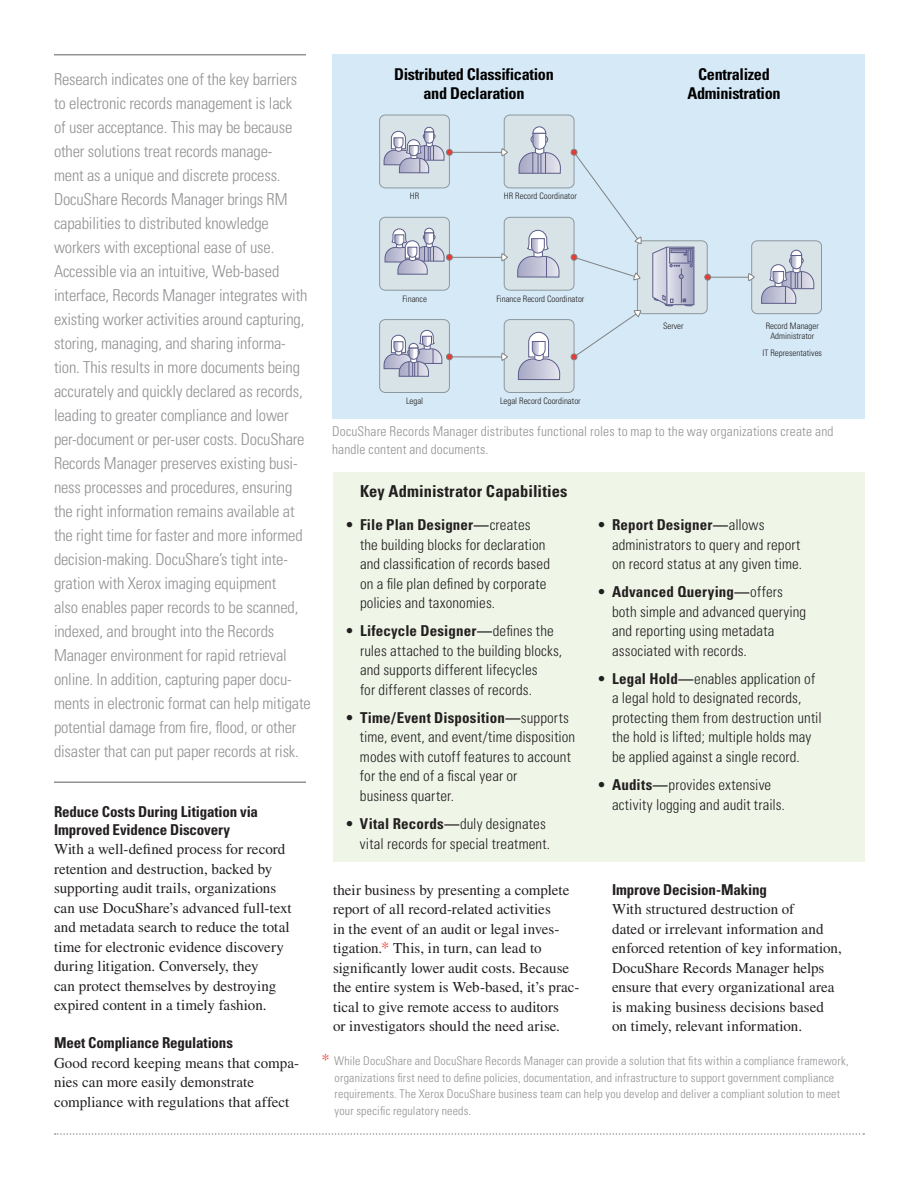
<style>
.page{position:relative;width:918px;height:1188px;background:#fff}
.page>*{position:absolute;margin:0;border:0;box-sizing:border-box;transform-origin:0 0}
.t1{font:300 condensed 16.5px/24px "Univers";letter-spacing:-.01em;color:#919295}
.t2{font:700 condensed 16.5px "Univers";letter-spacing:.005em;color:#231f20}
.t3{font:700 condensed 16.2px/19.2px "Univers";letter-spacing:-.02em;color:#000;text-align:center}
.t4{font:15px/19.5px "Times";color:#231f20}
.t5{font:300 condensed 15px/19.5px "Univers";letter-spacing:.005em;color:#231f20}
.t6{font:700 condensed 15px/18px "Univers";letter-spacing:-.01em;color:#231f20}
.t7{font:300 condensed 13.5px/18px "Univers";letter-spacing:.01em;color:#919295}
.t8{font:300 condensed 12px/16.5px "Univers";letter-spacing:.015em;color:#919295}
.t9{font:300 condensed 8.85px/9.6px "Univers";color:#211e1e;text-align:center}
.s1{font-weight:700}
.s2{font-size:16.5px;color:#ee3f34}
.s3{font-family:"Times";font-weight:400;font-stretch:normal;font-size:16.5px;color:#ee3f34}
</style>
<div class="page">
<svg style="left:55px;top:1133px;width:809px;height:2px"></svg>
<div style="left:333px;top:472px;width:531px;height:390px;background:#eff6e8"></div>
<div style="left:333px;top:54px;width:531px;height:364px;background:#d6e9f7"></div>
<div style="left:752px;top:241px;width:69px;height:73px;background:#d8e3e8;border-radius:6px"></div>
<div style="left:751px;top:240px;width:71px;height:74px;border:1px solid #8c989f;border-radius:6px"></div>
<div style="left:504px;top:115px;width:70px;height:73px;background:#d8e3e8;border-radius:6px"></div>
<div style="left:504px;top:115px;width:70px;height:73px;border:1px solid #8c989f;border-radius:6px"></div>
<div style="left:504px;top:217px;width:70px;height:73px;background:#d8e3e8;border-radius:6px"></div>
<div style="left:504px;top:217px;width:70px;height:74px;border:1px solid #8c989f;border-radius:6px"></div>
<div style="left:637px;top:241px;width:70px;height:73px;background:#d8e3e8;border-radius:6px"></div>
<div style="left:637px;top:240px;width:71px;height:74px;border:1px solid #8c989f;border-radius:6px"></div>
<div style="left:504px;top:320px;width:70px;height:72px;background:#d8e3e8;border-radius:6px"></div>
<div style="left:504px;top:319px;width:70px;height:74px;border:1px solid #8c989f;border-radius:6px"></div>
<div style="left:380px;top:115px;width:69px;height:73px;background:#d8e3e8;border-radius:6px"></div>
<div style="left:379px;top:115px;width:71px;height:73px;border:1px solid #8c989f;border-radius:6px"></div>
<div style="left:380px;top:217px;width:69px;height:73px;background:#d8e3e8;border-radius:6px"></div>
<div style="left:379px;top:217px;width:71px;height:74px;border:1px solid #8c989f;border-radius:6px"></div>
<div style="left:380px;top:320px;width:69px;height:72px;background:#d8e3e8;border-radius:6px"></div>
<div style="left:379px;top:319px;width:71px;height:74px;border:1px solid #8c989f;border-radius:6px"></div>
<svg style="left:518px;top:332px;width:42px;height:48px"></svg>
<svg style="left:761px;top:250px;width:54px;height:54px"></svg>
<svg style="left:517px;top:230px;width:43px;height:48px"></svg>
<svg style="left:518px;top:126px;width:43px;height:48px"></svg>
<svg style="left:501px;top:253px;width:7px;height:9px"></svg>
<hr style="left:450px;top:257px;width:52px;height:1px;background:#808283">
<div style="left:446px;top:254px;width:7px;height:7px;border:1px solid #808283;border-radius:50%"></div>
<svg style="left:748px;top:273px;width:7px;height:9px"></svg>
<hr style="left:709px;top:277px;width:40px;height:1px;background:#808283">
<div style="left:704px;top:274px;width:7px;height:6px;border:1px solid #808283;border-radius:50%"></div>
<svg style="left:570px;top:254px;width:71px;height:27px"></svg>
<svg style="left:501px;top:353px;width:7px;height:8px"></svg>
<hr style="left:450px;top:357px;width:52px;height:1px;background:#808283">
<div style="left:446px;top:354px;width:7px;height:6px;border:1px solid #808283;border-radius:50%"></div>
<svg style="left:571px;top:310px;width:70px;height:51px"></svg>
<svg style="left:501px;top:148px;width:7px;height:9px"></svg>
<hr style="left:450px;top:152px;width:52px;height:1px;background:#808283">
<svg style="left:383px;top:127px;width:69px;height:46px"></svg>
<div style="left:446px;top:149px;width:7px;height:7px;border:1px solid #808283;border-radius:50%"></div>
<svg style="left:570px;top:149px;width:72px;height:95px"></svg>
<svg style="left:384px;top:228px;width:68px;height:47px"></svg>
<svg style="left:383px;top:330px;width:69px;height:47px"></svg>
<svg style="left:652px;top:246px;width:43px;height:60px"></svg>
<hr style="left:54px;top:54px;width:252px;height:1px;background:#919295">
<hr style="left:54px;top:781px;width:252px;height:2px;background:#919295">
<p class="t1" style="left:54px;top:67px;width:258px">Research indicates one of the key barriers to electronic records management is lack<br>of user acceptance. This may be because other solutions treat records manage-<br>ment as a unique and discrete process.<br>DocuShare Records Manager brings RM capabilities to distributed knowledge workers with exceptional ease of use.<br>Accessible via an intuitive, Web-based interface, Records Manager integrates with existing worker activities around capturing, storing, managing, and sharing informa&shy;tion. This results in more documents being accurately and quickly declared as records, leading to greater compliance and lower per-document or per-user costs. DocuShare Records Manager preserves existing busi&shy;ness processes and procedures, ensuring the right information remains available at the right time for faster and more informed decision-making. DocuShare’s tight inte&shy;gration with Xerox imaging equipment<br>also enables paper records to be scanned, indexed, and brought into the Records Manager environment for rapid retrieval online. In addition, capturing paper docu&shy;ments in electronic format can help mitigate potential damage from fire, flood, or other disaster that can put paper records at risk.</p>
<p class="t6" style="left:54px;top:802px;width:206px">Reduce Costs During Litigation via<br>Improved Evidence Discovery</p>
<p class="t4" style="left:54px;top:839px;width:239px">With a well-defined process for record retention and destruction, backed by supporting audit trails, organizations can use DocuShare’s advanced full-text and metadata search to reduce the total time for electronic evidence discovery during litigation. Conversely, they<br>can protect themselves by destroying expired content in a timely fashion.</p>
<p class="t6" style="left:54px;top:1034px;width:181px">Meet Compliance Regulations</p>
<p class="t4" style="left:54px;top:1053px;width:247px">Good record keeping means that compa&shy;nies can more easily demonstrate compliance with regulations that affect</p>
<p class="t3" style="left:394px;top:64px;width:161px">Distributed Classification and Declaration</p>
<p class="t3" style="left:687px;top:64px;width:95px">Centralized<br>Administration</p>
<p class="t9" style="left:410px;top:191px;width:11px">HR</p>
<p class="t9" style="left:504px;top:191px;width:74px">HR Record Coordinator</p>
<p class="t9" style="left:402px;top:294px;width:26px">Finance</p>
<p class="t9" style="left:496px;top:294px;width:90px">Finance Record Coordinator</p>
<p class="t9" style="left:663px;top:321px;width:22px">Server</p>
<p class="t9" style="left:766px;top:321px;width:55px">Record Manager<br>Administrator</p>
<p class="t9" style="left:763px;top:348px;width:61px">IT Representatives</p>
<p class="t9" style="left:406px;top:396px;width:19px">Legal</p>
<p class="t9" style="left:500px;top:396px;width:82px">Legal Record Coordinator</p>
<p class="t7" style="left:332px;top:422px;width:503px">DocuShare Records Manager distributes functional roles to map to the way organizations create and handle content and documents.</p>
<p class="t2" style="left:360px;top:481px;width:209px">Key Administrator Capabilities</p>
<p class="t5" style="left:360px;top:515px;width:192px"><span class="s1">File Plan Designer—</span>creates the building blocks for declaration and classification of records based on a file plan defined by corporate policies and taxonomies.</p>
<p class="t5" style="left:360px;top:621px;width:204px"><span class="s1">Lifecycle Designer—</span>defines the rules attached to the building blocks, and supports different lifecycles<br>for different classes of records.</p>
<p class="t5" style="left:360px;top:708px;width:217px"><span class="s1">Time/Event Disposition—</span>supports time, event, and event/time disposition modes with cutoff features to account for the end of a fiscal year or<br>business quarter.</p>
<p class="t5" style="left:360px;top:814px;width:192px"><span class="s1">Vital Records—</span>duly designates vital records for special treatment.</p>
<p class="t6" style="left:346px;top:516px;width:8px">•</p>
<p class="t6" style="left:346px;top:622px;width:8px">•</p>
<p class="t6" style="left:346px;top:709px;width:8px">•</p>
<p class="t6" style="left:346px;top:815px;width:8px">•</p>
<p class="t5" style="left:612px;top:515px;width:192px"><span class="s1">Report Designer—</span>allows administrators to query and report on record status at any given time.</p>
<p class="t5" style="left:612px;top:582px;width:196px"><span class="s1">Advanced Querying—</span>offers both simple and advanced querying and reporting using metadata associated with records.</p>
<p class="t5" style="left:612px;top:669px;width:211px"><span class="s1">Legal Hold—</span>enables application of a legal hold to designated records, protecting them from destruction until the hold is lifted; multiple holds may be applied against a single record.</p>
<p class="t5" style="left:612px;top:775px;width:174px"><span class="s1">Audits—</span>provides extensive activity logging and audit trails.</p>
<p class="t6" style="left:598px;top:516px;width:8px">•</p>
<p class="t6" style="left:598px;top:583px;width:8px">•</p>
<p class="t6" style="left:598px;top:670px;width:8px">•</p>
<p class="t6" style="left:598px;top:776px;width:8px">•</p>
<p class="t4" style="left:333px;top:880px;width:248px">their business by presenting a complete report of all record-related activities<br>in the event of an audit or legal inves&shy;tigation.<span class="s2">*</span> This, in turn, can lead to significantly lower audit costs. Because the entire system is Web-based, it’s prac&shy;tical to give remote access to auditors<br>or investigators should the need arise.</p>
<p class="t6" style="left:612px;top:880px;width:157px">Improve Decision-Making</p>
<p class="t4" style="left:612px;top:900px;width:231px">With structured destruction of<br>dated or irrelevant information and enforced retention of key information, DocuShare Records Manager helps ensure that every organizational area is making business decisions based on timely, relevant information.</p>
<p class="t8" style="left:335px;top:1053px;width:516px;text-indent:-13px"><span class="s3">*</span> While DocuShare and DocuShare Records Manager can provide a solution that fits within a compliance framework, organizations first need to define policies, documentation, and infrastructure to support government compliance requirements. The Xerox DocuShare business team can help you develop and deliver a compliant solution to meet your specific regulatory needs.</p>
</div>
